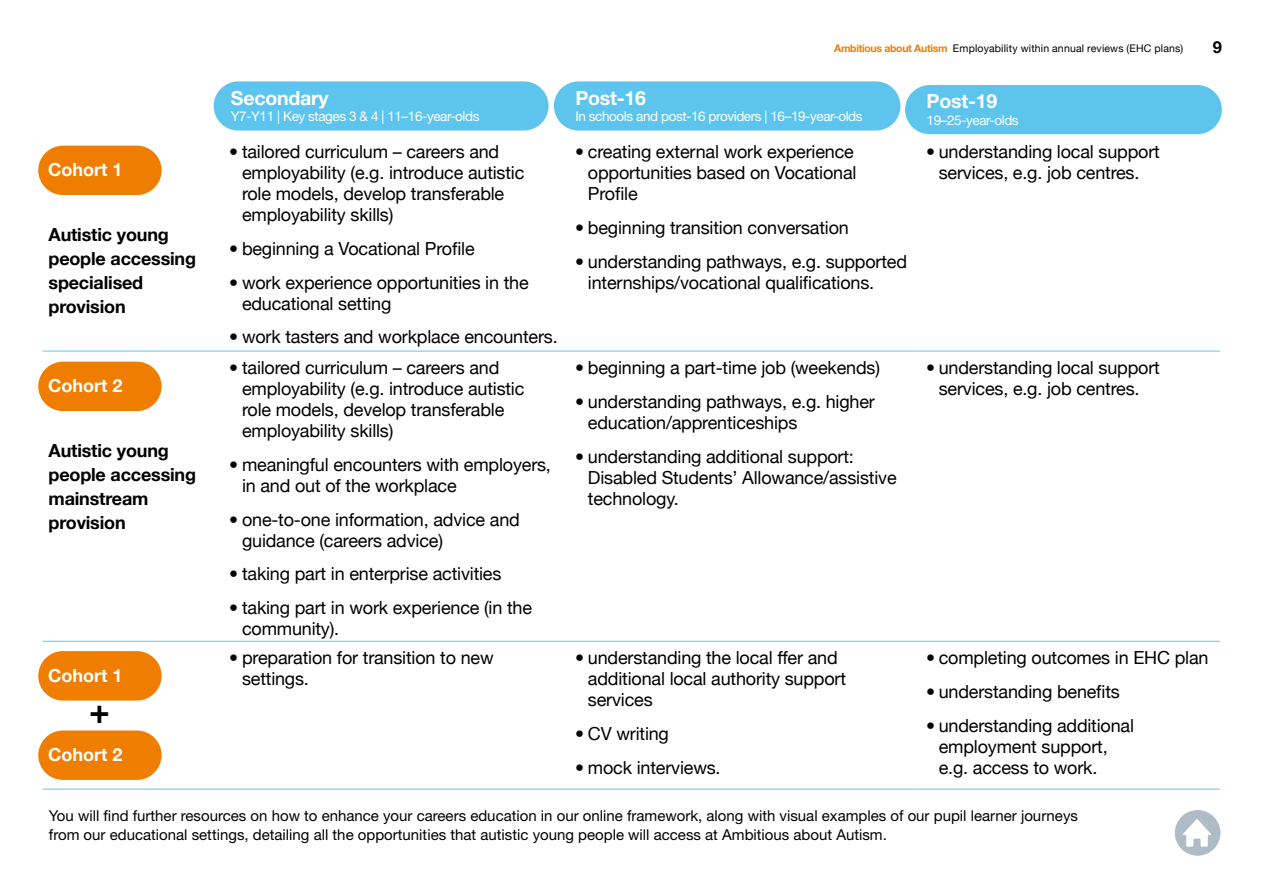
<style>
.page{position:relative;width:1263px;height:893px;background:#fff}
.page>*{position:absolute;margin:0;border:0;box-sizing:border-box;transform-origin:0 0}
.t1{font:700 34.5px "Helvetica Neue";color:#000}
.t2{font:700 19.5px "Helvetica Neue LT Std";letter-spacing:-.01em;color:#fff}
.t3{font:18px/21px "Helvetica Neue";letter-spacing:-.01em;color:#000}
.t4{font:700 18px/24px "Helvetica Neue";letter-spacing:-.01em;color:#000}
.t5{font:700 18px "Helvetica Neue";color:#fff}
.t6{font:700 16.5px "Helvetica Neue";color:#000}
.t7{font:15px/19.5px "Helvetica Neue LT Std";color:#000}
.t8{font:13.5px "Helvetica Neue LT Std";letter-spacing:-.03em;color:#fff}
.t9{font:10.5px "Helvetica Neue";letter-spacing:.02em;color:#000}
.s1{font-weight:500}
.s2{font-weight:700;color:#ef7d00}
</style>
<div class="page">
<hr style="left:43px;top:789px;width:176px;height:1px;background:#5dc5ed">
<hr style="left:219px;top:789px;width:346px;height:1px;background:#5dc5ed">
<hr style="left:565px;top:789px;width:351px;height:1px;background:#5dc5ed">
<hr style="left:916px;top:789px;width:304px;height:1px;background:#5dc5ed">
<hr style="left:43px;top:351px;width:176px;height:1px;background:#5dc5ed">
<hr style="left:219px;top:351px;width:346px;height:1px;background:#5dc5ed">
<hr style="left:565px;top:351px;width:351px;height:1px;background:#5dc5ed">
<hr style="left:916px;top:351px;width:304px;height:1px;background:#5dc5ed">
<hr style="left:43px;top:641px;width:176px;height:1px;background:#5dc5ed">
<hr style="left:219px;top:641px;width:346px;height:1px;background:#5dc5ed">
<hr style="left:565px;top:641px;width:351px;height:1px;background:#5dc5ed">
<hr style="left:916px;top:641px;width:304px;height:1px;background:#5dc5ed">
<div style="left:214px;top:81px;width:335px;height:50px;background:#5dc5ed;border-radius:25px"></div>
<div style="left:554px;top:81px;width:346px;height:50px;background:#5dc5ed;border-radius:25px"></div>
<div style="left:905px;top:85px;width:317px;height:49px;background:#5dc5ed;border-radius:25px"></div>
<div style="left:38px;top:146px;width:124px;height:49px;background:#ef7d00;border-radius:25px"></div>
<div style="left:38px;top:362px;width:124px;height:49px;background:#ef7d00;border-radius:25px"></div>
<div style="left:38px;top:651px;width:124px;height:49px;background:#ef7d00;border-radius:25px"></div>
<div style="left:38px;top:730px;width:124px;height:50px;background:#ef7d00;border-radius:25px"></div>
<div style="left:1175px;top:810px;width:45px;height:46px;background:#aebcc5;border-radius:50%"></div>
<svg style="left:1182px;top:819px;width:29px;height:28px"></svg>
<p class="t5" style="left:48px;top:156px;width:76px">Cohort 1</p>
<p class="t4" style="left:49px;top:223px;width:149px">Autistic young people accessing specialised provision</p>
<p class="t5" style="left:48px;top:372px;width:76px">Cohort 2</p>
<p class="t4" style="left:49px;top:439px;width:149px">Autistic young people accessing mainstream provision</p>
<p class="t5" style="left:48px;top:661px;width:76px">Cohort 1</p>
<h1 class="t1" style="left:89px;top:684px;width:22px">+</h1>
<p class="t5" style="left:48px;top:740px;width:76px">Cohort 2</p>
<p class="t2" style="left:231px;top:86px;width:99px">Secondary</p>
<p class="t8" style="left:231px;top:108px;width:250px">Y7-Y11 | Key stages 3 &amp; 4 | 11–16-year-olds</p>
<p class="t3" style="left:242px;top:142px;width:284px;text-indent:-13px"><span class="s1">•</span> tailored curriculum – careers and employability (e.g. introduce autistic role models, develop transferable employability skills)</p>
<p class="t3" style="left:229px;top:239px;width:247px"><span class="s1">•</span> beginning a Vocational Profile</p>
<p class="t3" style="left:242px;top:273px;width:288px;text-indent:-13px"><span class="s1">•</span> work experience opportunities in the educational setting</p>
<p class="t3" style="left:229px;top:328px;width:330px"><span class="s1">•</span> work tasters and workplace encounters.</p>
<p class="t3" style="left:242px;top:358px;width:284px;text-indent:-13px"><span class="s1">•</span> tailored curriculum – careers and employability (e.g. introduce autistic role models, develop transferable employability skills)</p>
<p class="t3" style="left:242px;top:455px;width:310px;text-indent:-13px"><span class="s1">•</span> meaningful encounters with employers, in and out of the workplace</p>
<p class="t3" style="left:242px;top:510px;width:279px;text-indent:-13px"><span class="s1">•</span> one-to-one information, advice and guidance (careers advice)</p>
<p class="t3" style="left:229px;top:565px;width:274px"><span class="s1">•</span> taking part in enterprise activities</p>
<p class="t3" style="left:242px;top:598px;width:292px;text-indent:-13px"><span class="s1">•</span> taking part in work experience (in the community).</p>
<p class="t9" style="left:834px;top:41px;width:351px"><span class="s2">Ambitious about Autism</span> Employability within annual reviews (EHC plans)</p>
<p class="t6" style="left:1213px;top:34px;width:11px">9</p>
<p class="t2" style="left:575px;top:86px;width:72px">Post-16</p>
<p class="t8" style="left:575px;top:108px;width:289px">In schools and post-16 providers | 16–19-year-olds</p>
<p class="t3" style="left:588px;top:142px;width:270px;text-indent:-13px"><span class="s1">•</span> creating external work experience opportunities based on Vocational<br>Profile</p>
<p class="t3" style="left:575px;top:218px;width:275px"><span class="s1">•</span> beginning transition conversation</p>
<p class="t3" style="left:588px;top:252px;width:321px;text-indent:-13px"><span class="s1">•</span> understanding pathways, e.g. supported internships/vocational qualifications.</p>
<p class="t2" style="left:926px;top:90px;width:72px">Post-19</p>
<p class="t8" style="left:926px;top:112px;width:94px">19–25-year-olds</p>
<p class="t3" style="left:926px;top:142px;width:235px;text-align:center"><span class="s1">•</span> understanding local support services, e.g. job centres.</p>
<p class="t3" style="left:575px;top:358px;width:306px"><span class="s1">•</span> beginning a part-time job (weekends)</p>
<p class="t3" style="left:588px;top:392px;width:288px;text-indent:-13px"><span class="s1">•</span> understanding pathways, e.g. higher education/apprenticeships</p>
<p class="t3" style="left:588px;top:447px;width:310px;text-indent:-13px"><span class="s1">•</span> understanding additional support:<br>Disabled Students’ Allowance/assistive technology.</p>
<p class="t3" style="left:926px;top:358px;width:235px;text-align:center"><span class="s1">•</span> understanding local support services, e.g. job centres.</p>
<p class="t3" style="left:242px;top:648px;width:253px;text-indent:-13px"><span class="s1">•</span> preparation for transition to new settings.</p>
<p class="t3" style="left:588px;top:648px;width:260px;text-indent:-13px"><span class="s1">•</span> understanding the local ffer and additional local authority support services</p>
<p class="t3" style="left:575px;top:724px;width:95px"><span class="s1">•</span> CV writing</p>
<p class="t3" style="left:575px;top:758px;width:147px"><span class="s1">•</span> mock interviews.</p>
<p class="t3" style="left:926px;top:648px;width:284px"><span class="s1">•</span> completing outcomes in EHC plan</p>
<p class="t3" style="left:926px;top:682px;width:195px"><span class="s1">•</span> understanding benefits</p>
<p class="t3" style="left:939px;top:716px;width:197px;text-indent:-13px"><span class="s1">•</span> understanding additional employment support, e.g. access to work.</p>
<p class="t7" style="left:49px;top:805px;width:1030px">You will find further resources on how to enhance your careers education in our online framework, along with visual examples of our pupil learner journeys from our educational settings, detailing all the opportunities that autistic young people will access at Ambitious about Autism.</p>
</div>
